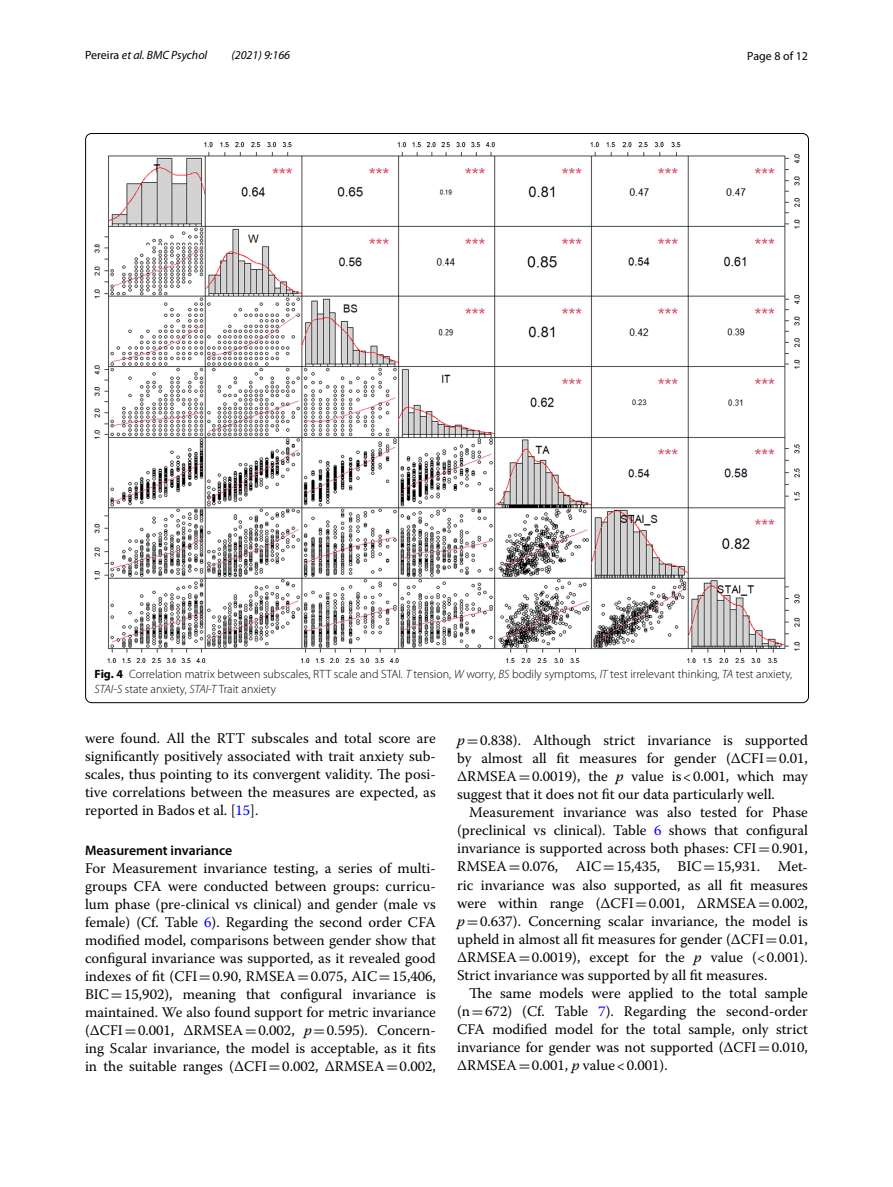
<style>
.page{position:relative;width:893px;height:1187px;background:#fff}
.page>*{position:absolute;margin:0;border:0;box-sizing:border-box;transform-origin:0 0}
.t1{font:14.7px/18px "Warnock Pro";color:#000;text-align:justify}
.t2{font:600 13.8px "Myriad Pro";color:#000}
.t3{font:300 12px/15px "Myriad Pro";color:#000}
.t4{font:italic 12px "Myriad Pro";color:#000}
.t5{font:12px "Myriad Pro";color:#000}
.s1{font-style:normal}
.s2{font-weight:700}
.s3{font-style:italic}
.s4{color:#00f}
.s5{font-family:"MTSY"}
</style>
<div class="page">
<img style="left:94px;top:142px;width:706px;height:520px">
<p class="t4" style="left:85px;top:48px;width:124px"><span class="s1">Pereira</span> et al. BMC Psychol</p>
<p class="t4" style="left:231px;top:48px;width:60px">(2021) 9:166</p>
<p class="t5" style="left:747px;top:48px;width:62px">Page 8 of 12</p>
<p class="t3" style="left:95px;top:666px;width:699px"><span class="s2">Fig. 4</span> Correlation matrix between subscales, RTT scale and STAI. <span class="s3">T</span> tension, <span class="s3">W</span> worry, <span class="s3">BS</span> bodily symptoms, <span class="s3">IT</span> test irrelevant thinking, <span class="s3">TA</span> test anxiety,<br><span class="s3">STAI-S</span> state anxiety, <span class="s3">STAI-T</span> Trait anxiety</p>
<p class="t1" style="left:85px;top:729px;width:352px">were found. All the RTT subscales and total score are significantly positively associated with trait anxiety sub&shy;scales, thus pointing to its convergent validity. The posi&shy;tive correlations between the measures are expected, as reported in Bados et al. [<span class="s4">15</span>].</p>
<p class="t2" style="left:85px;top:841px;width:149px">Measurement invariance</p>
<p class="t1" style="left:85px;top:858px;width:352px">For Measurement invariance testing, a series of multi&shy;groups CFA were conducted between groups: curricu&shy;lum phase (pre-clinical vs clinical) and gender (male vs female) (Cf. Table <span class="s4">6</span>). Regarding the second order CFA modified model, comparisons between gender show that configural invariance was supported, as it revealed good indexes of fit (CFI<span class="s5">=</span>0.90, RMSEA<span class="s5">=</span>0.075, AIC<span class="s5">=</span>15,406, BIC<span class="s5">=</span>15,902), meaning that configural invariance is maintained. We also found support for metric invariance (ΔCFI<span class="s5">=</span>0.001, ΔRMSEA<span class="s5">=</span>0.002, <span class="s3">p</span><span class="s5">=</span>0.595). Concern&shy;ing Scalar invariance, the model is acceptable, as it fits in the suitable ranges (ΔCFI<span class="s5">=</span>0.002, ΔRMSEA<span class="s5">=</span>0.002,</p>
<p class="t1" style="left:457px;top:731px;width:352px"><span class="s3">p</span><span class="s5">=</span>0.838). Although strict invariance is supported by almost all fit measures for gender (ΔCFI<span class="s5">=</span>0.01, ΔRMSEA<span class="s5">=</span>0.0019), the <span class="s3">p</span> value is&lt;0.001, which may suggest that it does not fit our data particularly well.</p>
<p class="t1" style="left:457px;top:803px;width:352px;text-indent:12px">Measurement invariance was also tested for Phase (preclinical vs clinical). Table <span class="s4">6</span> shows that configural invariance is supported across both phases: CFI<span class="s5">=</span>0.901, RMSEA<span class="s5">=</span>0.076, AIC<span class="s5">=</span>15,435, BIC<span class="s5">=</span>15,931. Met&shy;ric invariance was also supported, as all fit measures were within range (ΔCFI<span class="s5">=</span>0.001, ΔRMSEA<span class="s5">=</span>0.002, <span class="s3">p</span><span class="s5">=</span>0.637). Concerning scalar invariance, the model is upheld in almost all fit measures for gender (ΔCFI<span class="s5">=</span>0.01, ΔRMSEA<span class="s5">=</span>0.0019), except for the <span class="s3">p</span> value (&lt;0.001).<br>Strict invariance was supported by all fit measures.</p>
<p class="t1" style="left:457px;top:983px;width:352px;text-indent:12px">The same models were applied to the total sample (n<span class="s5">=</span>672) (Cf. Table <span class="s4">7</span>). Regarding the second-order CFA modified model for the total sample, only strict invariance for gender was not supported (ΔCFI<span class="s5">=</span>0.010, ΔRMSEA<span class="s5">=</span>0.001, <span class="s3">p</span> value&lt;0.001).</p>
</div>
